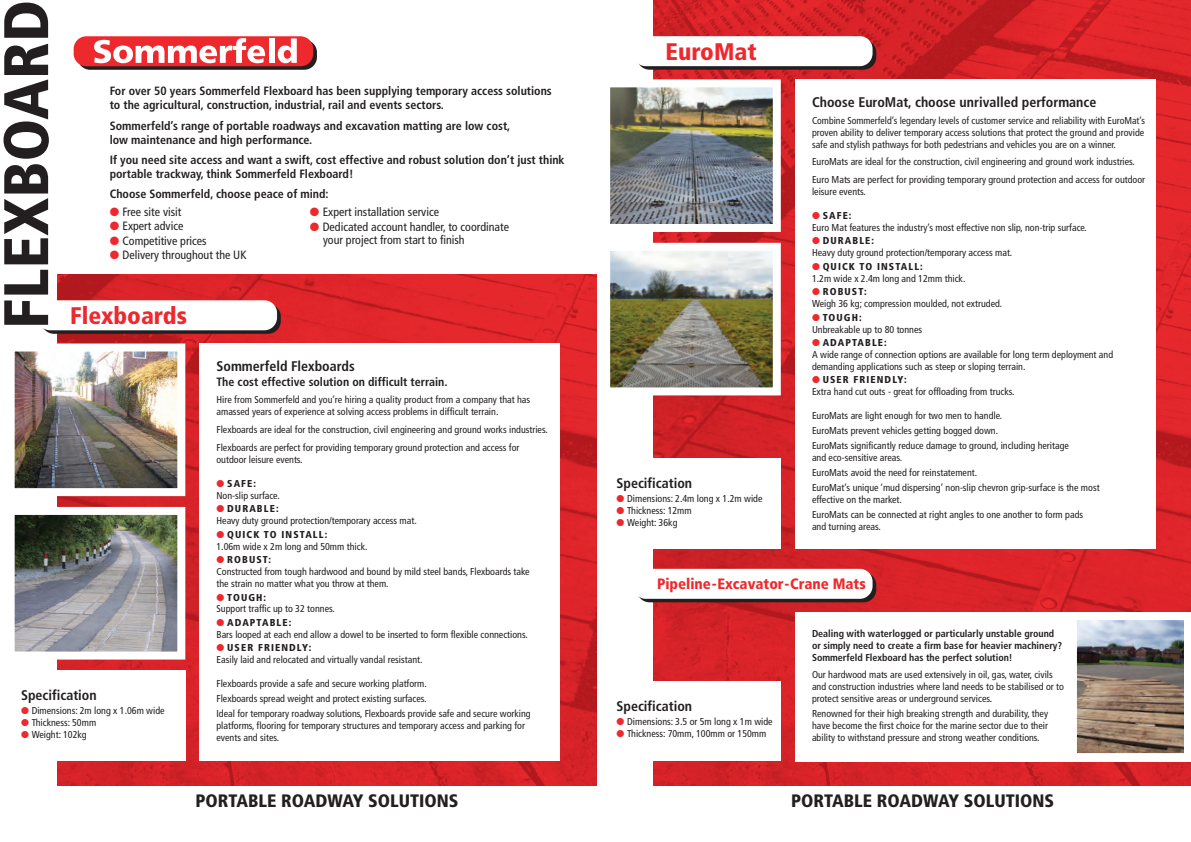
<style>
.page{position:relative;width:1191px;height:842px;background:#fff}
.page>*{position:absolute;margin:0;border:0;box-sizing:border-box;transform-origin:0 0}
.t1{font:900 condensed 62.8px "Frutiger";color:#231f20}
.t2{font:900 condensed 24px "Frutiger";color:#ee292e}
.t3{font:900 condensed 18px "Frutiger";color:#231f20}
.t4{font:900 condensed 15px "Frutiger";color:#ee292e}
.t5{font:700 condensed 14px "Frutiger";color:#231f20}
.t6{font:700 condensed 12px/14.4px "Frutiger";color:#231f20}
.t7{font:condensed 12px/13.3px "Frutiger";color:#231f20}
.t8{font:condensed 10px/11.9px "Frutiger";color:#231f20}
.t9{font:700 condensed 10px/12px "Frutiger";color:#231f20}
.s1{color:#ee292e}
.s2{font-weight:900}
</style>
<div class="page">
<img style="left:653px;top:0;width:538px;height:785px">
<img style="left:58px;top:275px;width:538px;height:510px">
<img style="left:611px;top:88px;width:161px;height:135px">
<div style="left:602px;top:79px;width:179px;height:153px;border:8px solid #fff"></div>
<img style="left:611px;top:252px;width:161px;height:134px">
<div style="left:602px;top:243px;width:179px;height:152px;border:8px solid #fff"></div>
<div style="left:795px;top:79px;width:361px;height:470px;background:#fff"></div>
<svg style="left:637px;top:40px;width:239px;height:30px"></svg>
<div style="left:633px;top:36px;width:239px;height:30px;background:#fff;border-radius:13px"></div>
<svg style="left:77px;top:40px;width:240px;height:30px"></svg>
<div style="left:74px;top:36px;width:239px;height:30px;background:#ee292e;border-radius:13px"></div>
<svg style="left:94px;top:38px;width:171px;height:25px"></svg>
<div style="left:269px;top:38px;width:5px;height:25px;background:#fff"></div>
<svg style="left:278px;top:38px;width:19px;height:25px"></svg>
<div style="left:610px;top:459px;width:171px;height:90px;background:#fff"></div>
<div style="left:795px;top:612px;width:396px;height:149px;background:#fff"></div>
<div style="left:637px;top:572px;width:239px;height:30px;background:#231f20;border-radius:13px"></div>
<div style="left:633px;top:569px;width:239px;height:30px;background:#fff;border-radius:13px"></div>
<div style="left:610px;top:682px;width:171px;height:79px;background:#fff"></div>
<img style="left:16px;top:352px;width:160px;height:135px">
<div style="left:7px;top:343px;width:178px;height:153px;border:8px solid #fff"></div>
<img style="left:16px;top:516px;width:160px;height:134px">
<div style="left:7px;top:507px;width:178px;height:152px;border:8px solid #fff"></div>
<div style="left:199px;top:343px;width:361px;height:418px;background:#fff"></div>
<svg style="left:41px;top:304px;width:240px;height:30px"></svg>
<div style="left:38px;top:300px;width:239px;height:30px;background:#fff;border-radius:13px"></div>
<div style="left:15px;top:670px;width:170px;height:91px;background:#fff"></div>
<img style="left:1076px;top:620px;width:108px;height:134px">
<h1 class="t1" style="left:1px;top:329px;width:330px;rotate:-90deg">FLEXBOARD</h1>
<p class="t6" style="left:110px;top:85px;width:443px">For over 50 years Sommerfeld Flexboard has been supplying temporary access solutions to the agricultural, construction, industrial, rail and events sectors.</p>
<p class="t6" style="left:110px;top:119px;width:402px">Sommerfeld’s range of portable roadways and excavation matting are low cost, low maintenance and high performance.</p>
<p class="t6" style="left:110px;top:154px;width:456px">If you need site access and want a swift, cost effective and robust solution don’t just think portable trackway, think Sommerfeld Flexboard!</p>
<p class="t6" style="left:110px;top:188px;width:220px">Choose Sommerfeld, choose peace of mind:</p>
<p class="t7" style="left:110px;top:206px;width:73px"><span class="s1">●</span> Free site visit</p>
<p class="t7" style="left:110px;top:220px;width:75px"><span class="s1">●</span> Expert advice</p>
<p class="t7" style="left:110px;top:235px;width:98px"><span class="s1">●</span> Competitive prices</p>
<p class="t7" style="left:110px;top:249px;width:138px"><span class="s1">●</span> Delivery throughout the UK</p>
<p class="t7" style="left:310px;top:206px;width:131px"><span class="s1">●</span> Expert installation service</p>
<p class="t7" style="left:323px;top:221px;width:187px;text-indent:-13px"><span class="s1">●</span> Dedicated account handler, to coordinate your project from start to finish</p>
<h2 class="t2" style="left:70px;top:306px;width:118px">Flexboards</h2>
<h3 class="t5" style="left:21px;top:689px;width:77px">Specification</h3>
<p class="t8" style="left:21px;top:705px;width:145px"><span class="s1">●</span> Dimensions: 2m long x 1.06m wide</p>
<p class="t8" style="left:21px;top:717px;width:77px"><span class="s1">●</span> Thickness: 50mm</p>
<p class="t8" style="left:21px;top:729px;width:67px"><span class="s1">●</span> Weight: 102kg</p>
<h3 class="t5" style="left:216px;top:360px;width:140px">Sommerfeld Flexboards</h3>
<p class="t6" style="left:216px;top:376px;width:233px">The cost effective solution on difficult terrain.</p>
<p class="t8" style="left:216px;top:395px;width:315px">Hire from Sommerfeld and you’re hiring a quality product from a company that has amassed years of experience at solving access problems in difficult terrain.</p>
<p class="t8" style="left:216px;top:422px;width:333px;line-height:17.7px">Flexboards are ideal for the construction, civil engineering and ground works industries.<br>Flexboards are perfect for providing temporary ground protection and access for</p>
<p class="t8" style="left:216px;top:454px;width:88px">outdoor leisure events.</p>
<p class="t8" style="left:216px;top:478px;width:65px"><span class="s1">●</span> <span class="s2">SAFE:<br></span>Non-slip surface.</p>
<p class="t8" style="left:216px;top:504px;width:202px"><span class="s1">●</span> <span class="s2">DURABLE:<br></span>Heavy duty ground protection/temporary access mat.</p>
<p class="t8" style="left:216px;top:529px;width:152px"><span class="s1">●</span> <span class="s2">QUICK TO INSTALL:<br></span>1.06m wide x 2m long and 50mm thick.</p>
<p class="t8" style="left:216px;top:554px;width:315px"><span class="s1">●</span> <span class="s2">ROBUST:<br></span>Constructed from tough hardwood and bound by mild steel bands, Flexboards take the strain no matter what you throw at them.</p>
<p class="t8" style="left:216px;top:592px;width:120px"><span class="s1">●</span> <span class="s2">TOUGH:<br></span>Support traffic up to 32 tonnes.</p>
<p class="t8" style="left:216px;top:617px;width:313px"><span class="s1">●</span> <span class="s2">ADAPTABLE:<br></span>Bars looped at each end allow a dowel to be inserted to form flexible connections.</p>
<p class="t8" style="left:216px;top:643px;width:207px"><span class="s1">●</span> <span class="s2">USER FRIENDLY:<br></span>Easily laid and relocated and virtually vandal resistant.</p>
<p class="t8" style="left:216px;top:677px;width:316px;line-height:14.8px">Flexboards provide a safe and secure working platform.<br>Flexboards spread weight and protect existing surfaces.<br>Ideal for temporary roadway solutions, Flexboards provide safe and secure working</p>
<p class="t8" style="left:216px;top:720px;width:310px">platforms, flooring for temporary structures and temporary access and parking for events and sites.</p>
<h2 class="t2" style="left:665px;top:42px;width:93px">EuroMat</h2>
<h3 class="t5" style="left:616px;top:478px;width:77px">Specification</h3>
<p class="t8" style="left:616px;top:493px;width:147px"><span class="s1">●</span> Dimensions: 2.4m long x 1.2m wide</p>
<p class="t8" style="left:616px;top:505px;width:77px"><span class="s1">●</span> Thickness: 12mm</p>
<p class="t8" style="left:616px;top:517px;width:62px"><span class="s1">●</span> Weight: 36kg</p>
<h3 class="t5" style="left:812px;top:96px;width:286px">Choose EuroMat, choose unrivalled performance</h3>
<p class="t8" style="left:812px;top:115px;width:334px;text-align:justify">Combine Sommerfeld’s legendary levels of customer service and reliability with EuroMat’s proven ability to deliver temporary access solutions that protect the ground and provide safe and stylish pathways for both pedestrians and vehicles you are on a winner.</p>
<p class="t8" style="left:812px;top:154px;width:335px;line-height:17.7px">EuroMats are ideal for the construction, civil engineering and ground work industries.<br>Euro Mats are perfect for providing temporary ground protection and access for outdoor</p>
<p class="t8" style="left:812px;top:186px;width:55px">leisure events.</p>
<p class="t8" style="left:812px;top:210px;width:276px"><span class="s1">●</span> <span class="s2">SAFE:<br></span>Euro Mat features the industry’s most effective non slip, non-trip surface.</p>
<p class="t8" style="left:812px;top:236px;width:202px"><span class="s1">●</span> <span class="s2">DURABLE:<br></span>Heavy duty ground protection/temporary access mat.</p>
<p class="t8" style="left:812px;top:261px;width:155px"><span class="s1">●</span> <span class="s2">QUICK TO INSTALL:<br></span>1.2m wide x 2.4m long and 12mm thick.</p>
<p class="t8" style="left:812px;top:287px;width:192px"><span class="s1">●</span> <span class="s2">ROBUST:<br></span>Weigh 36 kg; compression moulded, not extruded.</p>
<p class="t8" style="left:812px;top:312px;width:112px"><span class="s1">●</span> <span class="s2">TOUGH:<br></span>Unbreakable up to 80 tonnes</p>
<p class="t8" style="left:812px;top:337px;width:303px"><span class="s1">●</span> <span class="s2">ADAPTABLE:<br></span>A wide range of connection options are available for long term deployment and demanding applications such as steep or sloping terrain.</p>
<p class="t8" style="left:812px;top:375px;width:204px"><span class="s1">●</span> <span class="s2">USER FRIENDLY:<br></span>Extra hand cut outs - great for offloading from trucks.</p>
<p class="t8" style="left:812px;top:409px;width:258px;line-height:14.8px">EuroMats are light enough for two men to handle.<br>EuroMats prevent vehicles getting bogged down.<br>EuroMats significantly reduce damage to ground, including heritage</p>
<p class="t8" style="left:812px;top:451px;width:289px;line-height:14.8px">and eco-sensitive areas.<br>EuroMats avoid the need for reinstatement.<br>EuroMat’s unique ‘mud dispersing’ non-slip chevron grip-surface is the most</p>
<p class="t8" style="left:812px;top:493px;width:273px;line-height:14.8px">effective on the market.<br>EuroMats can be connected at right angles to one another to form pads</p>
<p class="t8" style="left:812px;top:521px;width:70px">and turning areas.</p>
<h3 class="t4" style="left:657px;top:577px;width:210px">Pipeline-Excavator-Crane Mats</h3>
<h3 class="t5" style="left:616px;top:701px;width:77px">Specification</h3>
<p class="t8" style="left:616px;top:717px;width:158px"><span class="s1">●</span> Dimensions: 3.5 or 5m long x 1m wide</p>
<p class="t8" style="left:616px;top:729px;width:151px"><span class="s1">●</span> Thickness: 70mm, 100mm or 150mm</p>
<p class="t9" style="left:812px;top:628px;width:252px">Dealing with waterlogged or particularly unstable ground or simply need to create a firm base for heavier machinery?<br>Sommerfeld Flexboard has the perfect solution!</p>
<p class="t8" style="left:812px;top:669px;width:253px">Our hardwood mats are used extensively in oil, gas, water, civils and construction industries where land needs to be stabilised or to protect sensitive areas or underground services.</p>
<p class="t8" style="left:812px;top:708px;width:237px;text-align:justify">Renowned for their high breaking strength and durability, they have become the first choice for the marine sector due to their ability to withstand pressure and strong weather conditions.</p>
<h3 class="t3" style="left:196px;top:794px;width:264px">PORTABLE ROADWAY SOLUTIONS</h3>
<h3 class="t3" style="left:791px;top:794px;width:264px">PORTABLE ROADWAY SOLUTIONS</h3>
</div>
